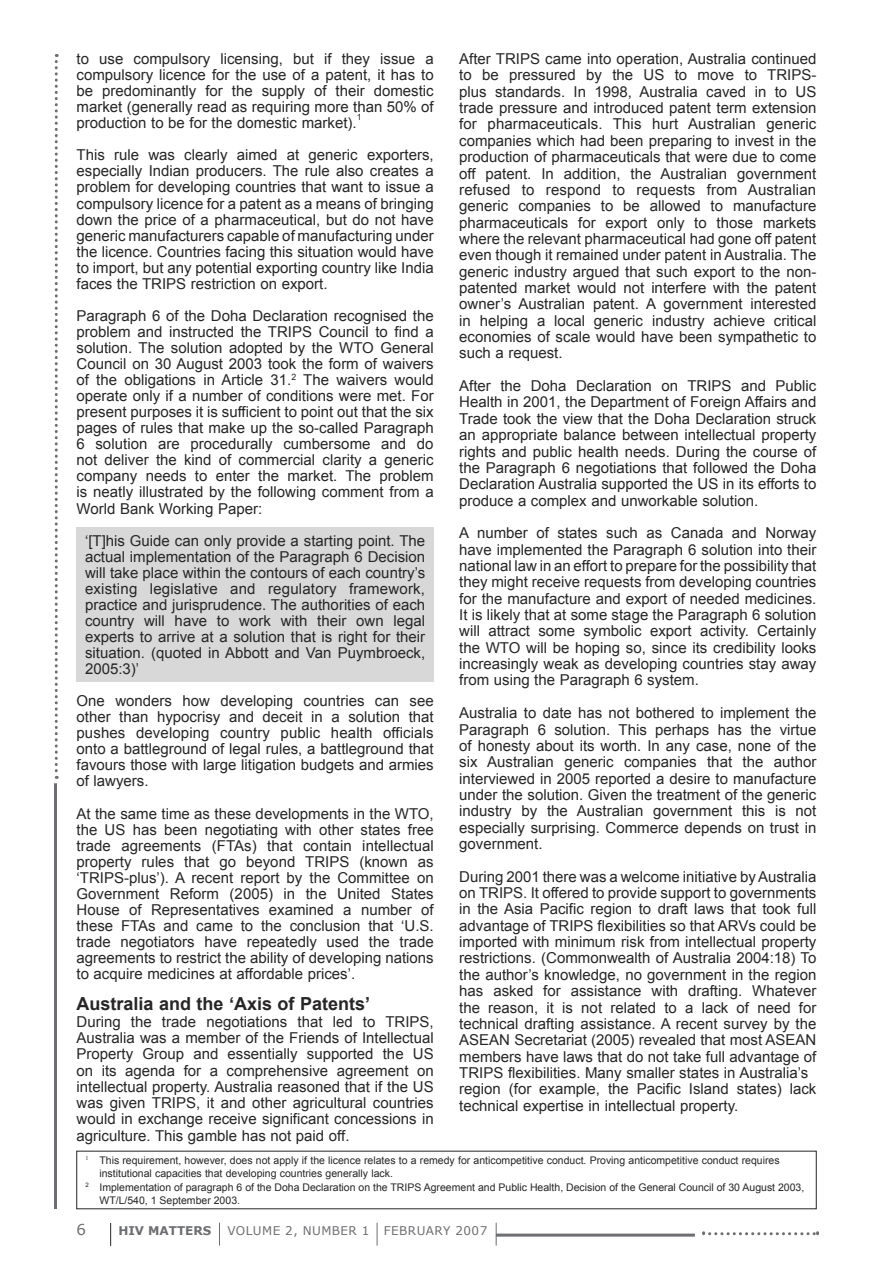
<style>
.page{position:relative;width:893px;height:1263px;background:#fff}
.page>*{position:absolute;margin:0;border:0;box-sizing:border-box;transform-origin:0 0}
.t1{font:700 18px "Arial";color:#272525}
.t2{font:15px/16.4px "Arial";color:#272525;text-align:justify}
.t3{font:15px "Verdana";color:#6d6e71}
.t4{font:12px "Verdana";letter-spacing:.035em;color:#6d6e71}
.t5{font:700 12px "Verdana";color:#6d6e71}
.t6{font:10.5px/12.8px "Arial";color:#272525}
.t7{font:8.7px "Arial";color:#272525}
</style>
<div class="page">
<svg style="left:704px;top:1232px;width:114px;height:3px"></svg>
<hr style="left:496px;top:1233px;width:199px;height:3px;background:#6d6e71">
<svg style="left:496px;top:1223px;width:1px;height:22px"></svg>
<svg style="left:110px;top:1223px;width:1px;height:23px"></svg>
<svg style="left:219px;top:1223px;width:1px;height:22px"></svg>
<svg style="left:377px;top:1223px;width:1px;height:22px"></svg>
<div style="left:77px;top:527px;width:357px;height:155px;background:#d8d8d8"></div>
<hr style="left:54px;top:783px;width:3px;height:426px;background:#6d6e71">
<svg style="left:55px;top:54px;width:3px;height:725px"></svg>
<p class="t2" style="left:77px;top:51px;width:359px">to use compulsory licensing, but if they issue a compulsory licence for the use of a patent, it has to be predominantly for the supply of their domestic market (generally read as requiring more than 50% of production to be for the domestic market).</p>
<p class="t7" style="left:357px;top:112px;width:6px">1</p>
<p class="t2" style="left:77px;top:147px;width:359px">This rule was clearly aimed at generic exporters, especially Indian producers. The rule also creates a problem for developing countries that want to issue a compulsory licence for a patent as a means of bringing down the price of a pharmaceutical, but do not have generic manufacturers capable of manufacturing under the licence. Countries facing this situation would have to import, but any potential exporting country like India faces the TRIPS restriction on export.</p>
<p class="t2" style="left:77px;top:308px;width:359px">Paragraph 6 of the Doha Declaration recognised the problem and instructed the TRIPS Council to find a solution. The solution adopted by the WTO General Council on 30 August 2003 took the form of waivers of the obligations in Article 31.<sup>2</sup> The waivers would operate only if a number of conditions were met. For present purposes it is sufficient to point out that the six pages of rules that make up the so-called Paragraph 6 solution are procedurally cumbersome and do not deliver the kind of commercial clarity a generic company needs to enter the market. The problem is neatly illustrated by the following comment from a World Bank Working Paper:</p>
<p class="t2" style="left:85px;top:532px;width:342px">‘[T]his Guide can only provide a starting point. The actual implementation of the Paragraph 6 Decision will take place within the contours of each country’s existing legislative and regulatory framework, practice and jurisprudence. The authorities of each country will have to work with their own legal experts to arrive at a solution that is right for their situation. (quoted in Abbott and Van Puymbroeck, 2005:3)’</p>
<p class="t2" style="left:77px;top:693px;width:359px">One wonders how developing countries can see other than hypocrisy and deceit in a solution that pushes developing country public health officials onto a battleground of legal rules, a battleground that favours those with large litigation budgets and armies of lawyers.</p>
<p class="t2" style="left:77px;top:805px;width:359px">At the same time as these developments in the WTO, the US has been negotiating with other states free trade agreements (FTAs) that contain intellectual property rules that go beyond TRIPS (known as ‘TRIPS-plus’). A recent report by the Committee on Government Reform (2005) in the United States House of Representatives examined a number of these FTAs and came to the conclusion that ‘U.S. trade negotiators have repeatedly used the trade agreements to restrict the ability of developing nations to acquire medicines at affordable prices’.</p>
<p class="t1" style="left:77px;top:992px;width:295px">Australia and the ‘Axis of Patents’</p>
<p class="t2" style="left:77px;top:1013px;width:359px">During the trade negotiations that led to TRIPS, Australia was a member of the Friends of Intellectual Property Group and essentially supported the US on its agenda for a comprehensive agreement on intellectual property. Australia reasoned that if the US was given TRIPS, it and other agricultural countries would in exchange receive significant concessions in agriculture. This gamble has not paid off.</p>
<p class="t2" style="left:459px;top:51px;width:359px">After TRIPS came into operation, Australia continued to be pressured by the US to move to TRIPS&shy;plus standards. In 1998, Australia caved in to US trade pressure and introduced patent term extension for pharmaceuticals. This hurt Australian generic companies which had been preparing to invest in the production of pharmaceuticals that were due to come off patent. In addition, the Australian government refused to respond to requests from Australian generic companies to be allowed to manufacture pharmaceuticals for export only to those markets where the relevant pharmaceutical had gone off patent even though it remained under patent in Australia. The generic industry argued that such export to the non&shy;patented market would not interfere with the patent owner’s Australian patent. A government interested in helping a local generic industry achieve critical economies of scale would have been sympathetic to such a request.</p>
<p class="t2" style="left:459px;top:378px;width:359px">After the Doha Declaration on TRIPS and Public Health in 2001, the Department of Foreign Affairs and Trade took the view that the Doha Declaration struck an appropriate balance between intellectual property rights and public health needs. During the course of the Paragraph 6 negotiations that followed the Doha Declaration Australia supported the US in its efforts to produce a complex and unworkable solution.</p>
<p class="t2" style="left:459px;top:525px;width:359px">A number of states such as Canada and Norway have implemented the Paragraph 6 solution into their national law in an effort to prepare for the possibility that they might receive requests from developing countries for the manufacture and export of needed medicines.<br>It is likely that at some stage the Paragraph 6 solution will attract some symbolic export activity. Certainly the WTO will be hoping so, since its credibility looks increasingly weak as developing countries stay away from using the Paragraph 6 system.</p>
<p class="t2" style="left:459px;top:705px;width:359px">Australia to date has not bothered to implement the Paragraph 6 solution. This perhaps has the virtue of honesty about its worth. In any case, none of the six Australian generic companies that the author interviewed in 2005 reported a desire to manufacture under the solution. Given the treatment of the generic industry by the Australian government this is not especially surprising. Commerce depends on trust in government.</p>
<p class="t2" style="left:459px;top:868px;width:359px;text-align:left">During 2001 there was a welcome initiative by Australia on TRIPS. It offered to provide support to governments in the Asia Pacific region to draft laws that took full advantage of TRIPS flexibilities so that ARVs could be imported with minimum risk from intellectual property restrictions. (Commonwealth of Australia 2004:18) To the author’s knowledge, no government in the region has asked for assistance with drafting. Whatever the reason, it is not related to a lack of need for technical drafting assistance. A recent survey by the ASEAN Secretariat (2005) revealed that most ASEAN members have laws that do not take full advantage of TRIPS flexibilities. Many smaller states in Australia’s region (for example, the Pacific Island states) lack technical expertise in intellectual property.</p>
<p class="t6" style="left:99px;top:1154px;width:682px;text-indent:-14px"><sup>1</sup> This requirement, however, does not apply if the licence relates to a remedy for anticompetitive conduct. Proving anticompetitive conduct requires institutional capacities that developing countries generally lack.</p>
<p class="t6" style="left:99px;top:1181px;width:706px;text-indent:-14px"><sup>2</sup> Implementation of paragraph 6 of the Doha Declaration on the TRIPS Agreement and Public Health, Decision of the General Council of 30 August 2003,<br>WT/L/540, 1 September 2003.</p>
<p class="t3" style="left:77px;top:1220px;width:11px">6</p>
<p class="t5" style="left:118px;top:1223px;width:95px">HIV MATTERS</p>
<p class="t4" style="left:227px;top:1223px;width:261px">VOLUME 2, NUMBER 1 FEBRUARY 2007</p>
</div>
